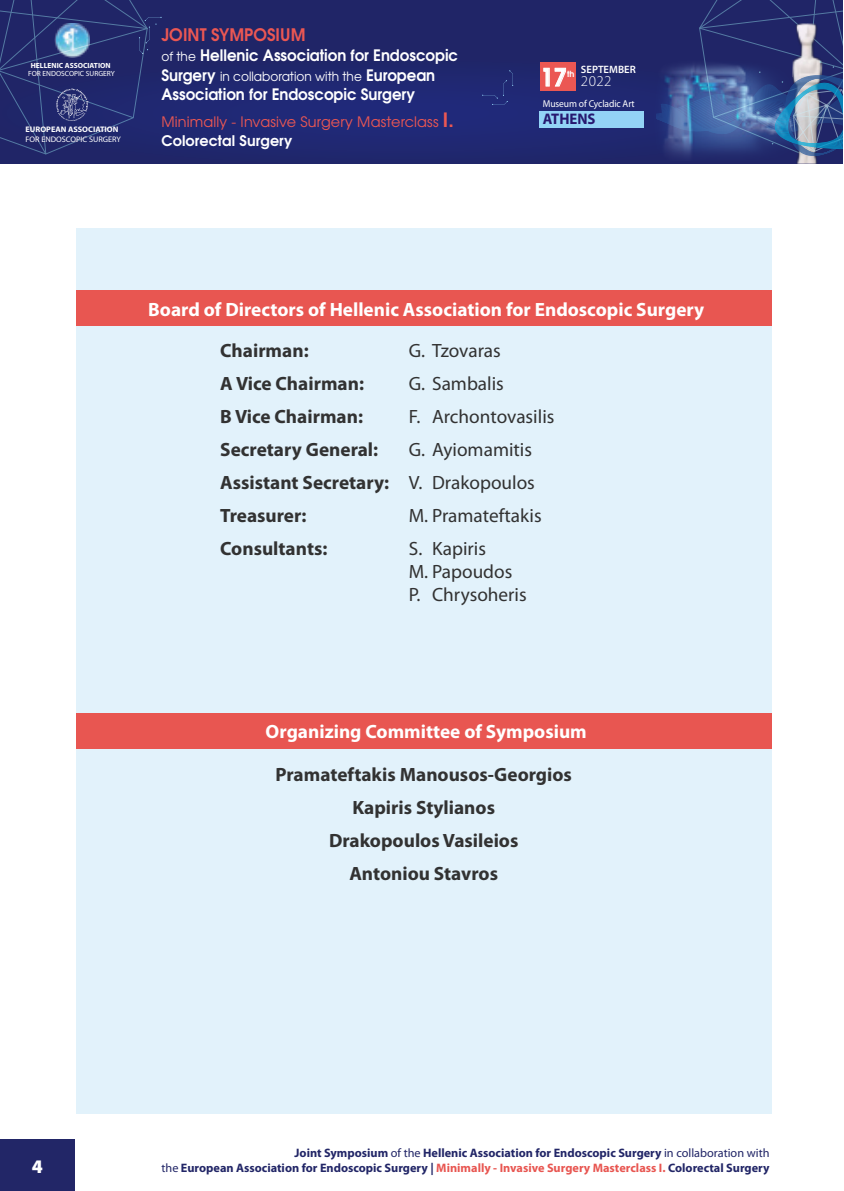
<style>
.page{position:relative;width:844px;height:1191px;background:#fff}
.page>*{position:absolute;margin:0;border:0;box-sizing:border-box;transform-origin:0 0}
.t1{font:700 24.15px "Te X Gyre Adventor";color:#fff}
.t2{font:700 19.25px/33.1px "Myriad Pro";color:#323232}
.t3{font:700 19.25px "Myriad Pro";color:#fff}
.t4{font:19.25px/23.1px "Myriad Pro";color:#323232}
.t5{font:900 19.25px "Myriad Pro";color:#fff}
.t6{font:700 17.15px "Te X Gyre Adventor";color:#eb5753;scale:.95 1}
.t7{font:700 15.75px "Te X Gyre Adventor";color:#fff;scale:.95 1}
.t8{font:700 15.4px "Myriad Pro";color:#271870;scale:.96 1}
.t9{font:300 15.05px "Myriad Pro";color:#fff}
.t10{font:700 14.53px "Te X Gyre Adventor";letter-spacing:.01em;color:#fff}
.t11{font:14.35px "Te X Gyre Adventor";letter-spacing:.01em;color:#eb5753}
.t12{font:12.78px "Te X Gyre Adventor";color:#fff;scale:.95 1}
.t13{font:700 12.25px/14.7px "Myriad Pro";color:#222667;text-align:right}
.t14{font:600 10.67px "Myriad Pro";color:#fff}
.t15{font:9.97px "Myriad Pro";letter-spacing:-.01em;color:#fff;scale:.95 1}
.t16{font:700 8.4px "Te X Gyre Adventor";color:#fff}
.t17{font:8.05px "Myriad Pro";color:#fff}
.t18{font:700 8.05px "Myriad Pro";color:#fff}
.t19{font:7.52px "Myriad Pro";color:#fff}
.t20{font:700 7.52px "Myriad Pro";color:#fff}
.s1{font-weight:400;font-size:12.78px}
.s2{font-weight:700;font-size:15.75px}
.s3{font-weight:700;font-size:19.6px}
.s4{font-weight:400}
.s5{color:#e85651}
</style>
<div class="page">
<div style="left:0;top:1139px;width:74px;height:52px;background:#222667"></div>
<div style="left:0;top:0;width:842px;height:164px;background:linear-gradient(to bottom,#202566,#202975)"></div>
<svg style="left:482px;top:70px;width:31px;height:35px"></svg>
<img style="left:790px;top:156px;width:33px;height:8px">
<img style="left:654px;top:53px;width:161px;height:108px">
<svg style="left:656px;top:0;width:186px;height:156px;background:#3c4e87"></svg>
<svg style="left:0;top:0;width:161px;height:154px;background:#273071"></svg>
<div style="left:540px;top:62px;width:36px;height:28px;background:#eb5753"></div>
<svg style="left:543px;top:68px;width:23px;height:19px"></svg>
<div style="left:539px;top:112px;width:104px;height:16px;background:#93d3f6"></div>
<div style="left:76px;top:228px;width:695px;height:885px;background:#e2f2fb"></div>
<div style="left:76px;top:290px;width:695px;height:36px;background:#e85651"></div>
<div style="left:76px;top:713px;width:695px;height:36px;background:#e85651"></div>
<p class="t20" style="left:31px;top:60px;width:81px">HELLENIC ASSOCIATION</p>
<p class="t19" style="left:28px;top:69px;width:88px">FOR ENDOSCOPIC SURGERY</p>
<p class="t18" style="left:26px;top:124px;width:94px">EUROPEAN ASSOCIATION</p>
<p class="t17" style="left:26px;top:134px;width:97px">FOR ENDOSCOPIC SURGERY</p>
<p class="t6" style="left:161px;top:20px;width:153px">JOINT SYMPOSIUM</p>
<p class="t7" style="left:161px;top:41px;width:314px"><span class="s1">of the</span> Hellenic Association for Endoscopic</p>
<p class="t12" style="left:161px;top:66px;width:289px"><span class="s2">Surgery</span> in collaboration with the <span class="s2">European</span></p>
<p class="t7" style="left:161px;top:81px;width:269px">Association for Endoscopic Surgery</p>
<p class="t11" style="left:161px;top:110px;width:294px">Minimally - Invasive Surgery Masterclass <span class="s3">I.</span></p>
<p class="t10" style="left:161px;top:128px;width:132px">Colorectal Surgery</p>
<p class="t14" style="left:581px;top:63px;width:56px">SEPTEMBER</p>
<p class="t1" style="left:540px;top:56px;width:28px">17</p>
<p class="t16" style="left:567px;top:67px;width:9px">th</p>
<p class="t15" style="left:542px;top:98px;width:98px">Museum of Cycladic Art</p>
<p class="t8" style="left:542px;top:109px;width:56px">ATHENS</p>
<p class="t9" style="left:581px;top:72px;width:32px">2022</p>
<p class="t3" style="left:148px;top:296px;width:557px">Board of Directors of Hellenic Association for Endoscopic Surgery</p>
<p class="t2" style="left:220px;top:333px;width:90px">Chairman:</p>
<p class="t4" style="left:409px;top:338px;width:93px">G. Tzovaras</p>
<p class="t2" style="left:220px;top:366px;width:145px">A Vice Chairman:</p>
<p class="t4" style="left:409px;top:371px;width:97px">G. Sambalis</p>
<p class="t2" style="left:220px;top:399px;width:144px">B Vice Chairman:</p>
<p class="t4" style="left:409px;top:404px;width:147px">F. Archontovasilis</p>
<p class="t2" style="left:220px;top:432px;width:159px">Secretary General:</p>
<p class="t2" style="left:220px;top:432px;width:316px;text-indent:188px"><span class="s4">G. Ayiomamitis<br></span>Assistant Secretary: <span class="s4">V. Drakopoulos<br></span>Treasurer:</p>
<p class="t4" style="left:409px;top:503px;width:134px">M. Pramateftakis</p>
<p class="t2" style="left:220px;top:531px;width:109px">Consultants:</p>
<p class="t4" style="left:409px;top:536px;width:119px">S. Kapiris<br>M. Papoudos<br>P. Chrysoheris</p>
<p class="t3" style="left:265px;top:719px;width:322px">Organizing Committee of Symposium</p>
<p class="t2" style="left:275px;top:757px;width:298px;text-align:center">Pramateftakis Manousos-Georgios<br>Kapiris Stylianos<br>Drakopoulos Vasileios<br>Antoniou Stavros</p>
<p class="t5" style="left:32px;top:1153px;width:13px">4</p>
<p class="t13" style="left:161px;top:1145px;width:609px">Joint Symposium <span class="s4">of the</span> Hellenic Association for Endoscopic Surgery <span class="s4">in collaboration with<br>the</span> European Association for Endoscopic Surgery | <span class="s5">Minimally - Invasive Surgery Masterclass I.</span> Colorectal Surgery</p>
</div>
